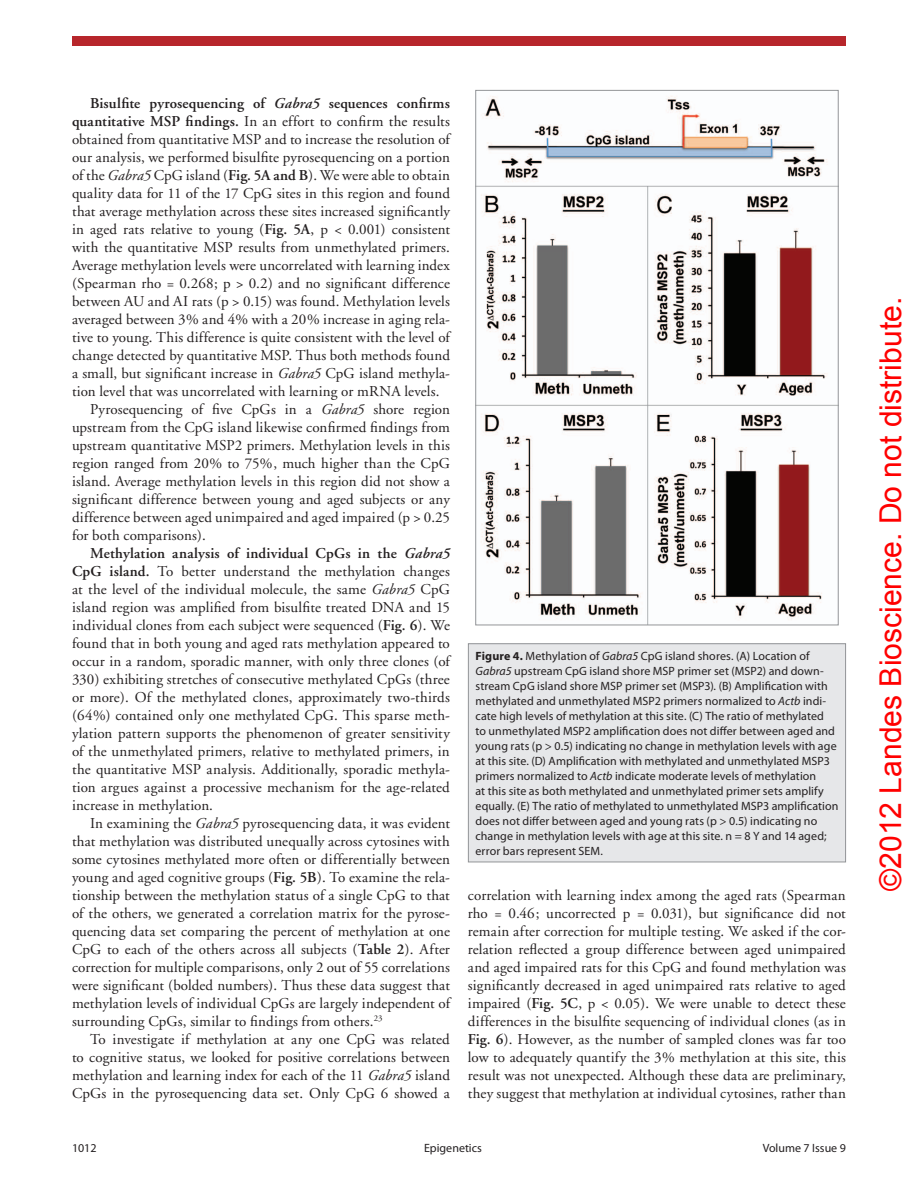
<style>
.page{position:relative;width:918px;height:1188px;background:#fff}
.page>*{position:absolute;margin:0;border:0;box-sizing:border-box;transform-origin:0 0}
.t1{font:30.15px "Arial";color:#f00}
.t2{font:15px/18px "Adobe Garamond";letter-spacing:.01em;color:#231f20;text-align:justify}
.t3{font:600 15px "Adobe Garamond";letter-spacing:.01em;color:#231f20}
.t4{font:12px/15px "Myriad Pro";letter-spacing:.01em;color:#231f20}
.s1{font-style:italic}
.s2{font-weight:600}
.s3{font-weight:700}
</style>
<div class="page">
<div style="left:72px;top:36px;width:774px;height:10px;background:#b7262b"></div>
<div style="left:468px;top:644px;width:378px;height:218px;background:#e6e7e9"></div>
<div style="left:468px;top:643px;width:378px;height:219px;border:1px solid #939598"></div>
<img style="left:477px;top:96px;width:360px;height:527px">
<p class="t3" style="left:90px;top:95px;width:361px">Bisulfite pyrosequencing of <span class="s1">Gabra5</span> sequences confirms</p>
<p class="t2" style="left:72px;top:113px;width:379px"><span class="s2">quantitative MSP findings.</span> In an effort to confirm the results</p>
<p class="t2" style="left:72px;top:131px;width:379px">obtained from quantitative MSP and to increase the resolution of</p>
<p class="t2" style="left:72px;top:149px;width:379px">our analysis, we performed bisulfite pyrosequencing on a portion</p>
<p class="t2" style="left:72px;top:167px;width:379px">of the <span class="s1">Gabra5</span> CpG island (<span class="s2">Fig. 5A and B</span>). We were able to obtain</p>
<p class="t2" style="left:72px;top:185px;width:379px">quality data for 11 of the 17 CpG sites in this region and found</p>
<p class="t2" style="left:72px;top:203px;width:379px">that average methylation across these sites increased significantly</p>
<p class="t2" style="left:72px;top:221px;width:379px">in aged rats relative to young (<span class="s2">Fig. 5A</span>, p &lt; 0.001) consistent</p>
<p class="t2" style="left:72px;top:239px;width:379px">with the quantitative MSP results from unmethylated primers.</p>
<p class="t2" style="left:72px;top:257px;width:379px">Average methylation levels were uncorrelated with learning index</p>
<p class="t2" style="left:72px;top:275px;width:379px">(Spearman rho = 0.268; p &gt; 0.2) and no significant difference</p>
<p class="t2" style="left:72px;top:293px;width:379px">between AU and AI rats (p &gt; 0.15) was found. Methylation levels</p>
<p class="t2" style="left:72px;top:311px;width:379px">averaged between 3% and 4% with a 20% increase in aging rela-</p>
<p class="t2" style="left:72px;top:329px;width:379px">tive to young. This difference is quite consistent with the level of</p>
<p class="t2" style="left:72px;top:347px;width:379px">change detected by quantitative MSP. Thus both methods found</p>
<p class="t2" style="left:72px;top:365px;width:379px">a small, but significant increase in <span class="s1">Gabra5</span> CpG island methyla-</p>
<p class="t2" style="left:72px;top:383px;width:369px">tion level that was uncorrelated with learning or mRNA levels.</p>
<p class="t2" style="left:90px;top:401px;width:361px">Pyrosequencing of five CpGs in a <span class="s1">Gabra5</span> shore region</p>
<p class="t2" style="left:72px;top:419px;width:379px">upstream from the CpG island likewise confirmed findings from</p>
<p class="t2" style="left:72px;top:437px;width:379px">upstream quantitative MSP2 primers. Methylation levels in this</p>
<p class="t2" style="left:72px;top:455px;width:379px">region ranged from 20% to 75%, much higher than the CpG</p>
<p class="t2" style="left:72px;top:473px;width:379px">island. Average methylation levels in this region did not show a</p>
<p class="t2" style="left:72px;top:491px;width:379px">significant difference between young and aged subjects or any</p>
<p class="t2" style="left:72px;top:509px;width:379px">difference between aged unimpaired and aged impaired (p &gt; 0.25</p>
<p class="t2" style="left:72px;top:527px;width:135px">for both comparisons).</p>
<p class="t3" style="left:90px;top:545px;width:361px">Methylation analysis of individual CpGs in the <span class="s1">Gabra5</span></p>
<p class="t2" style="left:72px;top:563px;width:380px"><span class="s2">CpG island.</span> To better understand the methylation changes</p>
<p class="t2" style="left:72px;top:581px;width:379px">at the level of the individual molecule, the same <span class="s1">Gabra5</span> CpG</p>
<p class="t2" style="left:72px;top:599px;width:379px">island region was amplified from bisulfite treated DNA and 15</p>
<p class="t2" style="left:72px;top:617px;width:379px">individual clones from each subject were sequenced (<span class="s2">Fig. 6</span>). We</p>
<p class="t2" style="left:72px;top:635px;width:379px">found that in both young and aged rats methylation appeared to</p>
<p class="t2" style="left:72px;top:653px;width:379px">occur in a random, sporadic manner, with only three clones (of</p>
<p class="t2" style="left:72px;top:671px;width:379px">330) exhibiting stretches of consecutive methylated CpGs (three</p>
<p class="t2" style="left:72px;top:689px;width:379px">or more). Of the methylated clones, approximately two-thirds</p>
<p class="t2" style="left:72px;top:707px;width:379px">(64%) contained only one methylated CpG. This sparse meth-</p>
<p class="t2" style="left:72px;top:725px;width:379px">ylation pattern supports the phenomenon of greater sensitivity</p>
<p class="t2" style="left:72px;top:743px;width:379px">of the unmethylated primers, relative to methylated primers, in</p>
<p class="t2" style="left:72px;top:761px;width:379px">the quantitative MSP analysis. Additionally, sporadic methyla-</p>
<p class="t2" style="left:72px;top:779px;width:379px">tion argues against a processive mechanism for the age-related</p>
<p class="t2" style="left:72px;top:797px;width:143px">increase in methylation.</p>
<p class="t2" style="left:90px;top:815px;width:361px">In examining the <span class="s1">Gabra5</span> pyrosequencing data, it was evident</p>
<p class="t2" style="left:72px;top:833px;width:379px">that methylation was distributed unequally across cytosines with</p>
<p class="t2" style="left:72px;top:851px;width:379px">some cytosines methylated more often or differentially between</p>
<p class="t2" style="left:72px;top:869px;width:379px">young and aged cognitive groups (<span class="s2">Fig. 5B</span>). To examine the rela-</p>
<p class="t2" style="left:72px;top:887px;width:379px">tionship between the methylation status of a single CpG to that</p>
<p class="t2" style="left:72px;top:905px;width:379px">of the others, we generated a correlation matrix for the pyrose-</p>
<p class="t2" style="left:72px;top:923px;width:379px">quencing data set comparing the percent of methylation at one</p>
<p class="t2" style="left:72px;top:941px;width:379px">CpG to each of the others across all subjects (<span class="s2">Table 2</span>). After</p>
<p class="t2" style="left:72px;top:959px;width:379px">correction for multiple comparisons, only 2 out of 55 correlations</p>
<p class="t2" style="left:72px;top:977px;width:379px">were significant (bolded numbers). Thus these data suggest that</p>
<p class="t2" style="left:72px;top:995px;width:380px">methylation levels of individual CpGs are largely independent of</p>
<p class="t2" style="left:72px;top:1013px;width:312px">surrounding CpGs, similar to findings from others.<sup>23</sup></p>
<p class="t2" style="left:90px;top:1031px;width:361px">To investigate if methylation at any one CpG was related</p>
<p class="t2" style="left:72px;top:1049px;width:379px">to cognitive status, we looked for positive correlations between</p>
<p class="t2" style="left:72px;top:1067px;width:379px">methylation and learning index for each of the 11 <span class="s1">Gabra5</span> island</p>
<p class="t2" style="left:72px;top:1085px;width:379px">CpGs in the pyrosequencing data set. Only CpG 6 showed a</p>
<p class="t4" style="left:475px;top:648px;width:364px"><span class="s3">Figure 4.</span> Methylation of <span class="s1">Gabra5</span> CpG island shores. (A) Location of <span class="s1">Gabra5</span> upstream CpG island shore MSP primer set (MSP2) and down&shy;stream CpG island shore MSP primer set (MSP3). (B) Amplification with methylated and unmethylated MSP2 primers normalized to <span class="s1">Actb</span> indi&shy;cate high levels of methylation at this site. (C) The ratio of methylated<br>to unmethylated MSP2 amplification does not differ between aged and young rats (p &gt; 0.5) indicating no change in methylation levels with age at this site. (D) Amplification with methylated and unmethylated MSP3 primers normalized to <span class="s1">Actb</span> indicate moderate levels of methylation<br>at this site as both methylated and unmethylated primer sets amplify equally. (E) The ratio of methylated to unmethylated MSP3 amplification does not differ between aged and young rats (p &gt; 0.5) indicating no change in methylation levels with age at this site. n = 8 Y and 14 aged; error bars represent SEM.</p>
<p class="t2" style="left:468px;top:887px;width:380px">correlation with learning index among the aged rats (Spearman rho = 0.46; uncorrected p = 0.031), but significance did not remain after correction for multiple testing. We asked if the cor&shy;relation reflected a group difference between aged unimpaired and aged impaired rats for this CpG and found methylation was significantly decreased in aged unimpaired rats relative to aged impaired (<span class="s2">Fig. 5C</span>, p &lt; 0.05). We were unable to detect these differences in the bisulfite sequencing of individual clones (as in <span class="s2">Fig. 6</span>). However, as the number of sampled clones was far too low to adequately quantify the 3% methylation at this site, this result was not unexpected. Although these data are preliminary, they suggest that methylation at individual cytosines, rather than</p>
<p class="t4" style="left:72px;top:1140px;width:26px">1012</p>
<p class="t4" style="left:424px;top:1140px;width:59px">Epigenetics</p>
<p class="t4" style="left:763px;top:1140px;width:85px">Volume 7 Issue 9</p>
<h1 class="t1" style="left:871px;top:891px;width:595px;rotate:-90deg">©2012 Landes Bioscience. Do not distribute.</h1>
</div>
